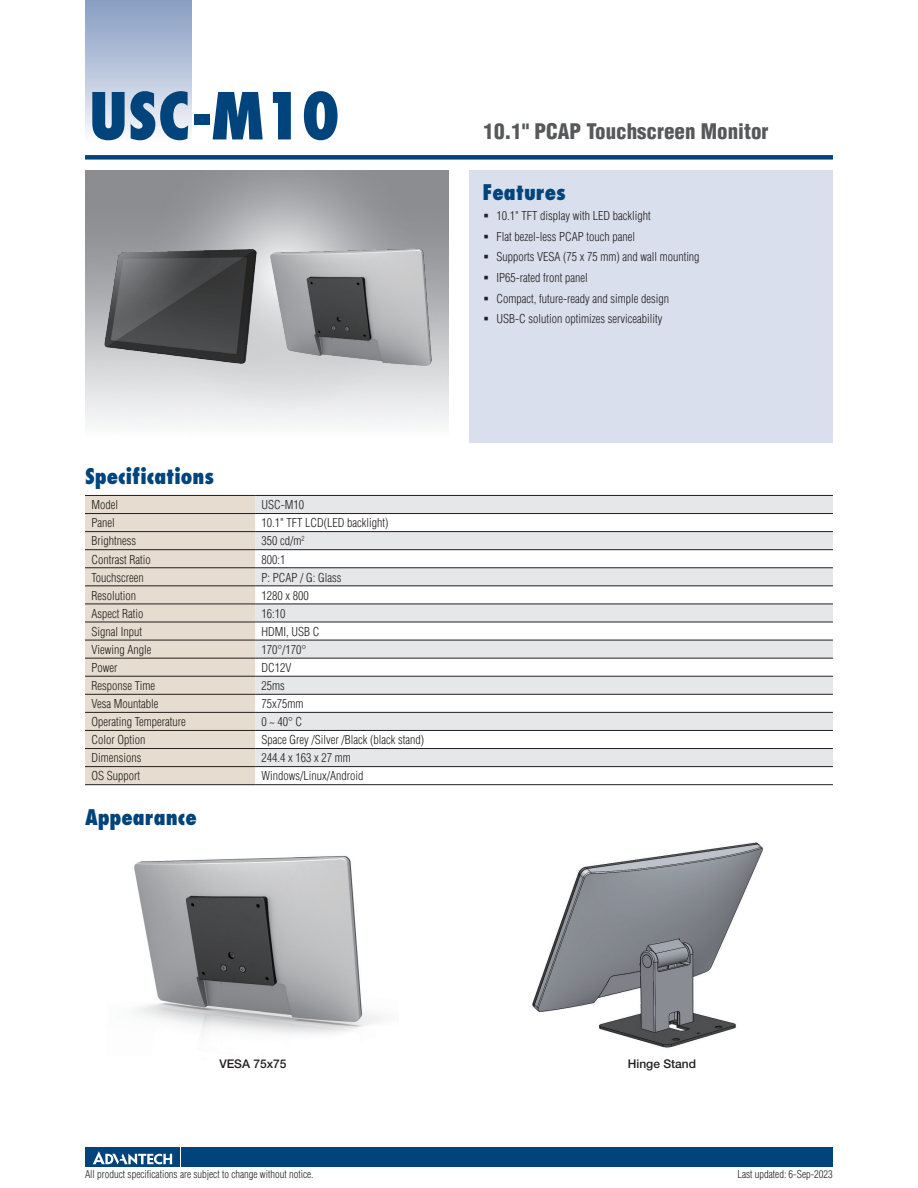
<style>
.page{position:relative;width:918px;height:1188px;background:#fff}
.page>*{position:absolute;margin:0;border:0;box-sizing:border-box;transform-origin:0 0}
.t1{font:800 condensed 63px "Futura";color:#00447b}
.t2{font:800 condensed 21px "Futura";color:#00447b}
.t3{font:900 condensed 21px "Helvetica";color:#57585a}
.t4{font:300 condensed 12px/20.7px "Helvetica";color:#231f20}
.t5{font:500 12px "Helvetica Neue";color:#231f20}
.t6{font:300 condensed 10.5px "Helvetica";color:#231f20}
</style>
<div class="page">
<div style="left:85px;top:155px;width:748px;height:5px;background:#00447b"></div>
<div style="left:85px;top:0;width:106px;height:143px;background:linear-gradient(to bottom,#849bc1,#f9fafc)"></div>
<div style="left:182px;top:1147px;width:651px;height:20px;background:#00447b"></div>
<div style="left:85px;top:1147px;width:95px;height:20px;background:#00447b"></div>
<svg style="left:93px;top:1151px;width:79px;height:14px"></svg>
<div style="left:470px;top:170px;width:363px;height:272px;background:#d9dfec"></div>
<img style="left:532px;top:842px;width:231px;height:206px">
<img style="left:134px;top:855px;width:249px;height:179px">
<div style="left:85px;top:496px;width:170px;height:288px;background:#e6dccf"></div>
<svg style="left:255px;top:496px;width:578px;height:270px;fill:#e6e7e9"></svg>
<hr style="left:85px;top:495px;width:170px;height:1px;background:#231f20">
<hr style="left:255px;top:495px;width:578px;height:1px;background:#231f20">
<hr style="left:85px;top:513px;width:170px;height:1px;background:#231f20">
<hr style="left:255px;top:513px;width:578px;height:1px;background:#231f20">
<hr style="left:85px;top:531px;width:170px;height:1px;background:#231f20">
<hr style="left:255px;top:531px;width:578px;height:1px;background:#231f20">
<hr style="left:85px;top:549px;width:170px;height:1px;background:#231f20">
<hr style="left:255px;top:549px;width:578px;height:1px;background:#231f20">
<hr style="left:85px;top:567px;width:170px;height:1px;background:#231f20">
<hr style="left:255px;top:567px;width:578px;height:1px;background:#231f20">
<hr style="left:85px;top:585px;width:170px;height:1px;background:#231f20">
<hr style="left:255px;top:585px;width:578px;height:1px;background:#231f20">
<hr style="left:85px;top:604px;width:170px;height:1px;background:#231f20">
<hr style="left:255px;top:604px;width:578px;height:1px;background:#231f20">
<hr style="left:85px;top:622px;width:170px;height:1px;background:#231f20">
<hr style="left:255px;top:622px;width:578px;height:1px;background:#231f20">
<hr style="left:85px;top:640px;width:170px;height:1px;background:#231f20">
<hr style="left:255px;top:640px;width:578px;height:1px;background:#231f20">
<hr style="left:85px;top:658px;width:170px;height:1px;background:#231f20">
<hr style="left:255px;top:658px;width:578px;height:1px;background:#231f20">
<hr style="left:85px;top:676px;width:170px;height:1px;background:#231f20">
<hr style="left:255px;top:676px;width:578px;height:1px;background:#231f20">
<hr style="left:85px;top:694px;width:170px;height:1px;background:#231f20">
<hr style="left:255px;top:694px;width:578px;height:1px;background:#231f20">
<hr style="left:85px;top:712px;width:170px;height:1px;background:#231f20">
<hr style="left:255px;top:712px;width:578px;height:1px;background:#231f20">
<hr style="left:85px;top:730px;width:170px;height:1px;background:#231f20">
<hr style="left:255px;top:730px;width:578px;height:1px;background:#231f20">
<hr style="left:85px;top:748px;width:170px;height:1px;background:#231f20">
<hr style="left:255px;top:748px;width:578px;height:1px;background:#231f20">
<hr style="left:85px;top:766px;width:170px;height:1px;background:#231f20">
<hr style="left:255px;top:766px;width:578px;height:1px;background:#231f20">
<hr style="left:85px;top:784px;width:170px;height:1px;background:#231f20">
<hr style="left:255px;top:784px;width:578px;height:1px;background:#231f20">
<img style="left:85px;top:234px;width:202px;height:147px">
<img style="left:258px;top:237px;width:189px;height:140px">
<h1 class="t1" style="left:89px;top:77px;width:252px">USC-M10</h1>
<h2 class="t2" style="left:85px;top:463px;width:131px">Specifications</h2>
<p class="t4" style="left:91px;top:495px;width:28px">Model</p>
<p class="t4" style="left:261px;top:495px;width:44px">USC-M10</p>
<p class="t4" style="left:91px;top:513px;width:25px">Panel</p>
<p class="t4" style="left:261px;top:513px;width:128px">10.1" TFT LCD(LED backlight)</p>
<p class="t4" style="left:91px;top:531px;width:46px">Brightness</p>
<p class="t4" style="left:261px;top:531px;width:45px">350 cd/m<sup>2</sup></p>
<p class="t4" style="left:91px;top:549px;width:63px">Contrast Ratio　</p>
<p class="t4" style="left:261px;top:549px;width:25px">800:1</p>
<p class="t4" style="left:91px;top:567px;width:54px">Touchscreen</p>
<p class="t4" style="left:261px;top:567px;width:82px">P: PCAP / G: Glass</p>
<p class="t4" style="left:91px;top:585px;width:46px">Resolution</p>
<p class="t4" style="left:261px;top:585px;width:49px">1280 x 800</p>
<p class="t4" style="left:91px;top:603px;width:53px">Aspect Ratio</p>
<p class="t4" style="left:261px;top:603px;width:25px">16:10</p>
<p class="t4" style="left:91px;top:621px;width:52px">Signal Input</p>
<p class="t4" style="left:261px;top:621px;width:60px">HDMI, USB C</p>
<p class="t4" style="left:91px;top:639px;width:61px">Viewing Angle</p>
<p class="t4" style="left:261px;top:639px;width:46px">170°/170°</p>
<p class="t4" style="left:91px;top:657px;width:28px">Power</p>
<p class="t4" style="left:261px;top:657px;width:31px">DC12V</p>
<p class="t4" style="left:91px;top:675px;width:65px">Response Time</p>
<p class="t4" style="left:261px;top:675px;width:25px">25ms</p>
<p class="t4" style="left:91px;top:693px;width:69px">Vesa Mountable</p>
<p class="t4" style="left:261px;top:693px;width:43px">75x75mm</p>
<p class="t4" style="left:91px;top:711px;width:96px">Operating Temperature</p>
<p class="t4" style="left:261px;top:711px;width:42px">0 ~ 40° C</p>
<p class="t4" style="left:91px;top:729px;width:55px">Color Option</p>
<p class="t4" style="left:261px;top:729px;width:164px">Space Grey /Silver /Black (black stand)</p>
<p class="t4" style="left:91px;top:748px;width:51px">Dimensions</p>
<p class="t4" style="left:261px;top:748px;width:91px">244.4 x 163 x 27 mm</p>
<p class="t4" style="left:91px;top:766px;width:50px">OS Support</p>
<p class="t4" style="left:261px;top:766px;width:103px">Windows/Linux/Android</p>
<h2 class="t2" style="left:85px;top:804px;width:113px">Appearance</h2>
<h2 class="t3" style="left:484px;top:118px;width:286px">10.1" PCAP Touchscreen Monitor</h2>
<h2 class="t2" style="left:482px;top:179px;width:85px">Features</h2>
<p class="t4" style="left:496px;top:205px;width:205px">10.1" TFT display with LED backlight<br>Flat bezel-less PCAP touch panel<br>Supports VESA (75 x 75 mm) and wall mounting IP65-rated front panel<br>Compact, future-ready and simple design USB-C solution optimizes serviceability</p>
<p class="t5" style="left:219px;top:1057px;width:69px">VESA 75x75</p>
<p class="t5" style="left:628px;top:1057px;width:70px">Hinge Stand</p>
<p class="t6" style="left:85px;top:1167px;width:230px">All product specifications are subject to change without notice.</p>
<p class="t6" style="left:737px;top:1167px;width:97px">Last updated: 6-Sep-2023</p>
</div>
